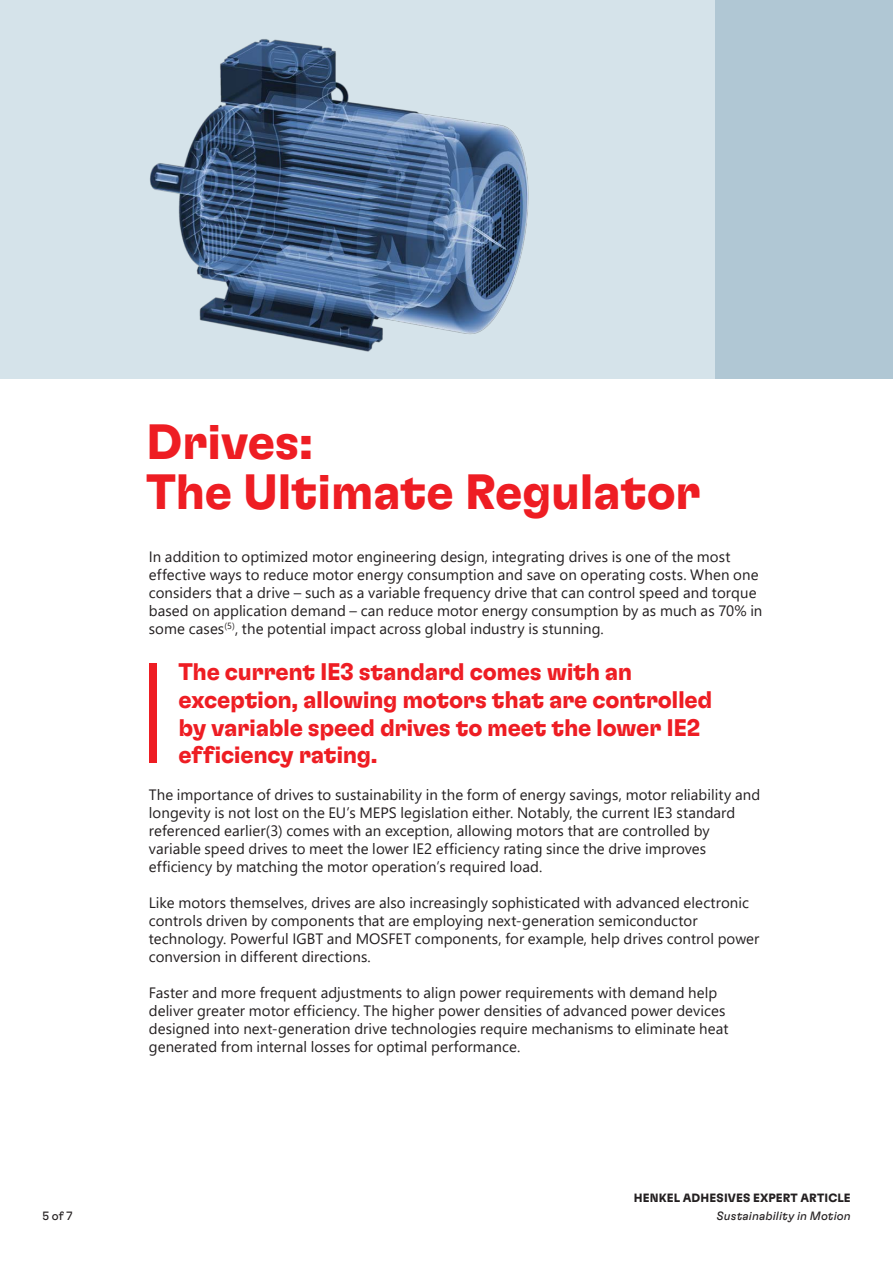
<style>
.page{position:relative;width:893px;height:1263px;background:#fff}
.page>*{position:absolute;margin:0;border:0;box-sizing:border-box;transform-origin:0 0}
.GTF_Bold_33_33_KapitelHead_red{font:700 49.5px/49.5px "Henkel GT Flexa";letter-spacing:-.01em;color:#ee1d23}
.GTF_Bold_16_18_4_red__-_7mm{font:700 24px/27.6px "Henkel GT Flexa";letter-spacing:-.015em;color:#ee1d23}
.Segou_10_Pt__Copy_2021{font:15px/18px "Segoe UI";letter-spacing:.005em;color:#231f20}
.t1{font:700 12px "Henkel GT Flexa";letter-spacing:.01em;color:#231f20}
.t2{font:italic 12px "Henkel GT Flexa";letter-spacing:.01em;color:#231f20}
.t3{font:12px "Henkel GT Flexa";color:#231f20}
</style>
<div class="page">
<div style="left:0;top:0;width:726px;height:378px;background:#d5e3ea"></div>
<div style="left:149px;top:663px;width:7px;height:100px;background:#ee1d23"></div>
<div style="left:715px;top:0;width:178px;height:378px;background:#b0c7d4"></div>
<img style="left:150px;top:39px;width:379px;height:313px">
<p class="t3" style="left:43px;top:1209px;width:31px">5 of 7</p>
<p class="GTF_Bold_33_33_KapitelHead_red" style="left:146px;top:415px;width:556px">Drives:<br>The Ultimate Regulator</p>
<p class="Segou_10_Pt__Copy_2021" style="left:149px;top:546px;width:615px">In addition to optimized motor engineering design, integrating drives is one of the most effective ways to reduce motor energy consumption and save on operating costs. When one considers that a drive – such as a variable frequency drive that can control speed and torque based on application demand – can reduce motor energy consumption by as much as 70% in some cases<sup>(5)</sup>, the potential impact across global industry is stunning.</p>
<p class="GTF_Bold_16_18_4_red__-_7mm" style="left:179px;top:657px;width:535px">The current IE3 standard comes with an exception, allowing motors that are controlled by variable speed drives to meet the lower IE2 efficiency rating.</p>
<p class="Segou_10_Pt__Copy_2021" style="left:149px;top:784px;width:613px">The importance of drives to sustainability in the form of energy savings, motor reliability and longevity is not lost on the EU’s MEPS legislation either. Notably, the current IE3 standard referenced earlier(3) comes with an exception, allowing motors that are controlled by variable speed drives to meet the lower IE2 efficiency rating since the drive improves efficiency by matching the motor operation’s required load.</p>
<p class="Segou_10_Pt__Copy_2021" style="left:149px;top:892px;width:612px">Like motors themselves, drives are also increasingly sophisticated with advanced electronic controls driven by components that are employing next-generation semiconductor technology. Powerful IGBT and MOSFET components, for example, help drives control power conversion in different directions.</p>
<p class="Segou_10_Pt__Copy_2021" style="left:149px;top:982px;width:581px">Faster and more frequent adjustments to align power requirements with demand help deliver greater motor efficiency. The higher power densities of advanced power devices designed into next-generation drive technologies require mechanisms to eliminate heat generated from internal losses for optimal performance.</p>
<p class="t1" style="left:634px;top:1191px;width:218px">HENKEL ADHESIVES EXPERT ARTICLE</p>
<p class="t2" style="left:716px;top:1209px;width:136px">Sustainability in Motion</p>
</div>
